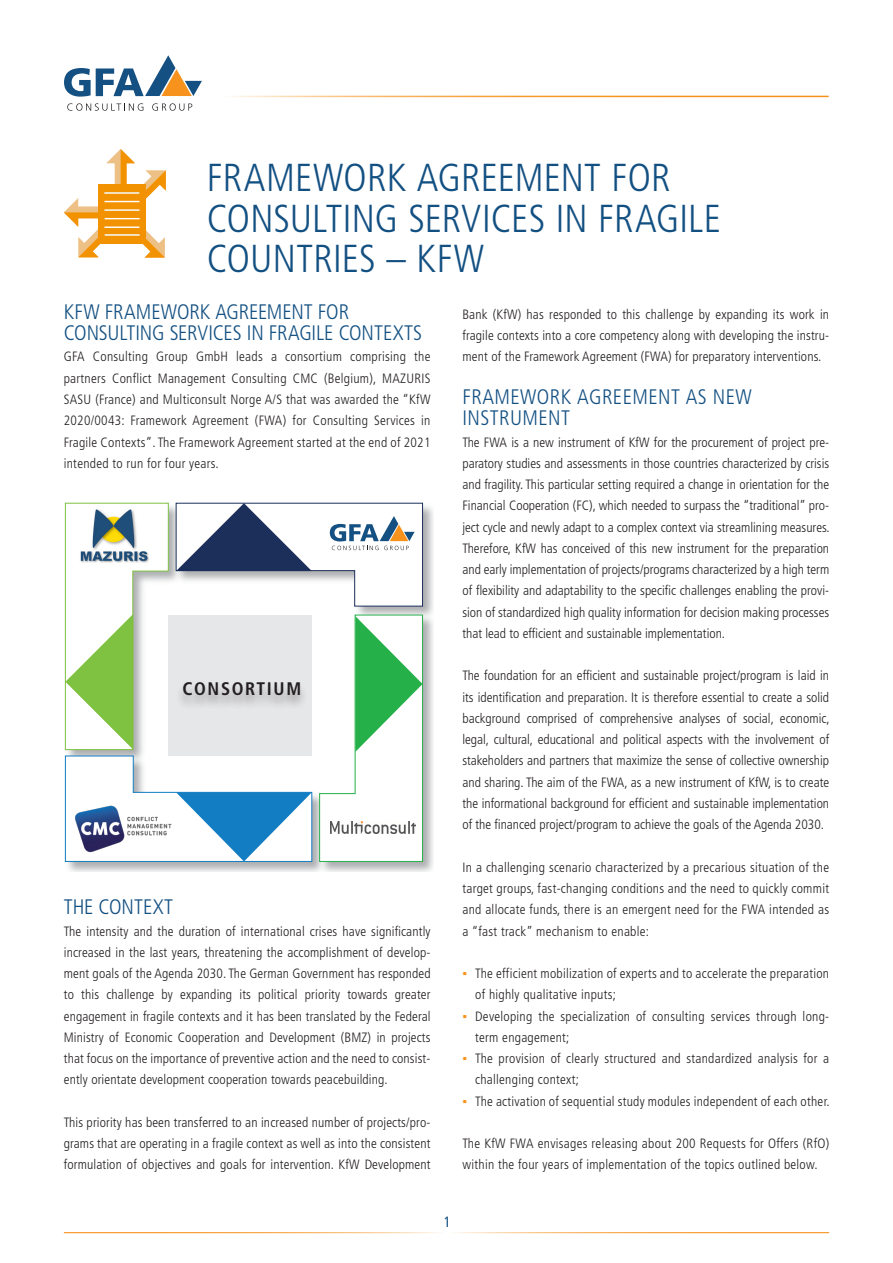
<style>
.page{position:relative;width:893px;height:1263px;background:#fff}
.page>*{position:absolute;margin:0;border:0;box-sizing:border-box;transform-origin:0 0}
.Headline{font:300 condensed 39px/40.5px "Frutiger LT Std";letter-spacing:.005em;color:#135082}
.Zwiti{font:300 condensed 21px "Frutiger LT Std";color:#135082}
.Zwiti-2{font:300 condensed 21px "Frutiger LT Std";letter-spacing:.02em;color:#135082}
.Lauftext{font:700 condensed 18.15px "Frutiger LT Std";letter-spacing:.09em;color:#231f20}
.t1{font:condensed 15px "Frutiger LT Std";color:#135082}
.Lauftext-2{font:300 condensed 13.5px/21.3px "Frutiger LT Std";letter-spacing:.02em;color:#231f20;text-align:justify}
.s1{font-family:"Arial Narrow";font-weight:400;font-stretch:normal;color:#f7931d}
</style>
<div class="page">
<svg style="left:64px;top:149px;width:102px;height:109px"></svg>
<div style="left:98px;top:185px;width:47px;height:59px;background:#f39200"></div>
<hr style="left:104px;top:209px;width:35px;height:2px;background:#fff">
<hr style="left:105px;top:218px;width:35px;height:1px;background:#fff">
<hr style="left:104px;top:226px;width:35px;height:2px;background:#fff">
<hr style="left:105px;top:234px;width:35px;height:2px;background:#fff">
<hr style="left:104px;top:192px;width:35px;height:2px;background:#fff">
<hr style="left:105px;top:201px;width:34px;height:1px;background:#fff">
<img style="left:233px;top:502px;width:200px;height:61px">
<img style="left:268px;top:563px;width:165px;height:309px">
<svg style="left:65px;top:503px;width:358px;height:359px"></svg>
<div style="left:176px;top:682px;width:132px;height:29px;background:#231f20;opacity:.38"></div>
<hr style="left:64px;top:1232px;width:765px;height:1px;background:#f7931d">
<svg style="left:67px;top:103px;width:76px;height:8px"></svg>
<svg style="left:152px;top:103px;width:40px;height:8px"></svg>
<svg style="left:64px;top:55px;width:138px;height:42px"></svg>
<hr style="left:220px;top:96px;width:609px;height:1px;background:#f7931d">
<p class="Headline" style="left:207px;top:158px;width:516px">FRAMEWORK AGREEMENT FOR<br>CONSULTING SERVICES IN FRAGILE<br>COUNTRIES – KFW</p>
<p class="Lauftext-2" style="left:462px;top:304px;width:368px">Bank (KfW) has responded to this challenge by expanding its work in fragile contexts into a core competency along with developing the instru&shy;ment of the Framework Agreement (FWA) for preparatory interventions.</p>
<p class="Zwiti-2" style="left:462px;top:385px;width:291px">FRAMEWORK AGREEMENT AS NEW</p>
<p class="Zwiti-2" style="left:462px;top:406px;width:109px">INSTRUMENT</p>
<p class="Lauftext-2" style="left:462px;top:431px;width:369px">The FWA is a new instrument of KfW for the procurement of project pre&shy;paratory studies and assessments in those countries characterized by crisis and fragility. This particular setting required a change in orientation for the Financial Cooperation (FC), which needed to surpass the “traditional” pro&shy;ject cycle and newly adapt to a complex context via streamlining measures.<br>Therefore, KfW has conceived of this new instrument for the preparation and early implementation of projects/programs characterized by a high term of flexibility and adaptability to the specific challenges enabling the provi&shy;sion of standardized high quality information for decision making processes that lead to efficient and sustainable implementation.</p>
<p class="Lauftext-2" style="left:462px;top:665px;width:369px">The foundation for an efficient and sustainable project/program is laid in its identification and preparation. It is therefore essential to create a solid background comprised of comprehensive analyses of social, economic, legal, cultural, educational and political aspects with the involvement of stakeholders and partners that maximize the sense of collective ownership and sharing. The aim of the FWA, as a new instrument of KfW, is to create the informational background for efficient and sustainable implementation of the financed project/program to achieve the goals of the Agenda 2030.</p>
<p class="Lauftext-2" style="left:462px;top:857px;width:368px">In a challenging scenario characterized by a precarious situation of the target groups, fast-changing conditions and the need to quickly commit and allocate funds, there is an emergent need for the FWA intended as a “fast track” mechanism to enable:</p>
<p class="Lauftext-2" style="left:475px;top:963px;width:355px;text-indent:-13px"><span class="s1">▪</span> The efficient mobilization of experts and to accelerate the preparation of highly qualitative inputs;</p>
<p class="Lauftext-2" style="left:475px;top:1005px;width:356px;text-indent:-13px"><span class="s1">▪</span> Developing the specialization of consulting services through long&shy;term engagement;</p>
<p class="Lauftext-2" style="left:475px;top:1048px;width:355px;text-indent:-13px"><span class="s1">▪</span> The provision of clearly structured and standardized analysis for a challenging context;</p>
<p class="Lauftext-2" style="left:462px;top:1090px;width:369px"><span class="s1">▪</span> The activation of sequential study modules independent of each other.</p>
<p class="Lauftext-2" style="left:462px;top:1133px;width:368px">The KfW FWA envisages releasing about 200 Requests for Offers (RfO) within the four years of implementation of the topics outlined below.</p>
<p class="Zwiti" style="left:64px;top:300px;width:287px">KFW FRAMEWORK AGREEMENT FOR</p>
<p class="Zwiti" style="left:64px;top:321px;width:360px">CONSULTING SERVICES IN FRAGILE CONTEXTS</p>
<p class="Lauftext-2" style="left:64px;top:346px;width:368px">GFA Consulting Group GmbH leads a consortium comprising the partners Conflict Management Consulting CMC (Belgium), MAZURIS SASU (France) and Multiconsult Norge A/S that was awarded the “KfW 2020/0043: Framework Agreement (FWA) for Consulting Services in Fragile Contexts”. The Framework Agreement started at the end of 2021 intended to run for four years.</p>
<p class="Lauftext" style="left:182px;top:678px;width:120px">CONSORTIUM</p>
<p class="Zwiti" style="left:64px;top:895px;width:111px">THE CONTEXT</p>
<p class="Lauftext-2" style="left:64px;top:920px;width:368px">The intensity and the duration of international crises have significantly increased in the last years, threatening the accomplishment of develop&shy;ment goals of the Agenda 2030. The German Government has responded to this challenge by expanding its political priority towards greater engagement in fragile contexts and it has been translated by the Federal Ministry of Economic Cooperation and Development (BMZ) in projects that focus on the importance of preventive action and the need to consist&shy;ently orientate development cooperation towards peacebuilding.</p>
<p class="Lauftext-2" style="left:64px;top:1112px;width:368px">This priority has been transferred to an increased number of projects/pro&shy;grams that are operating in a fragile context as well as into the consistent formulation of objectives and goals for intervention. KfW Development</p>
<p class="t1" style="left:443px;top:1213px;width:9px">1</p>
</div>
